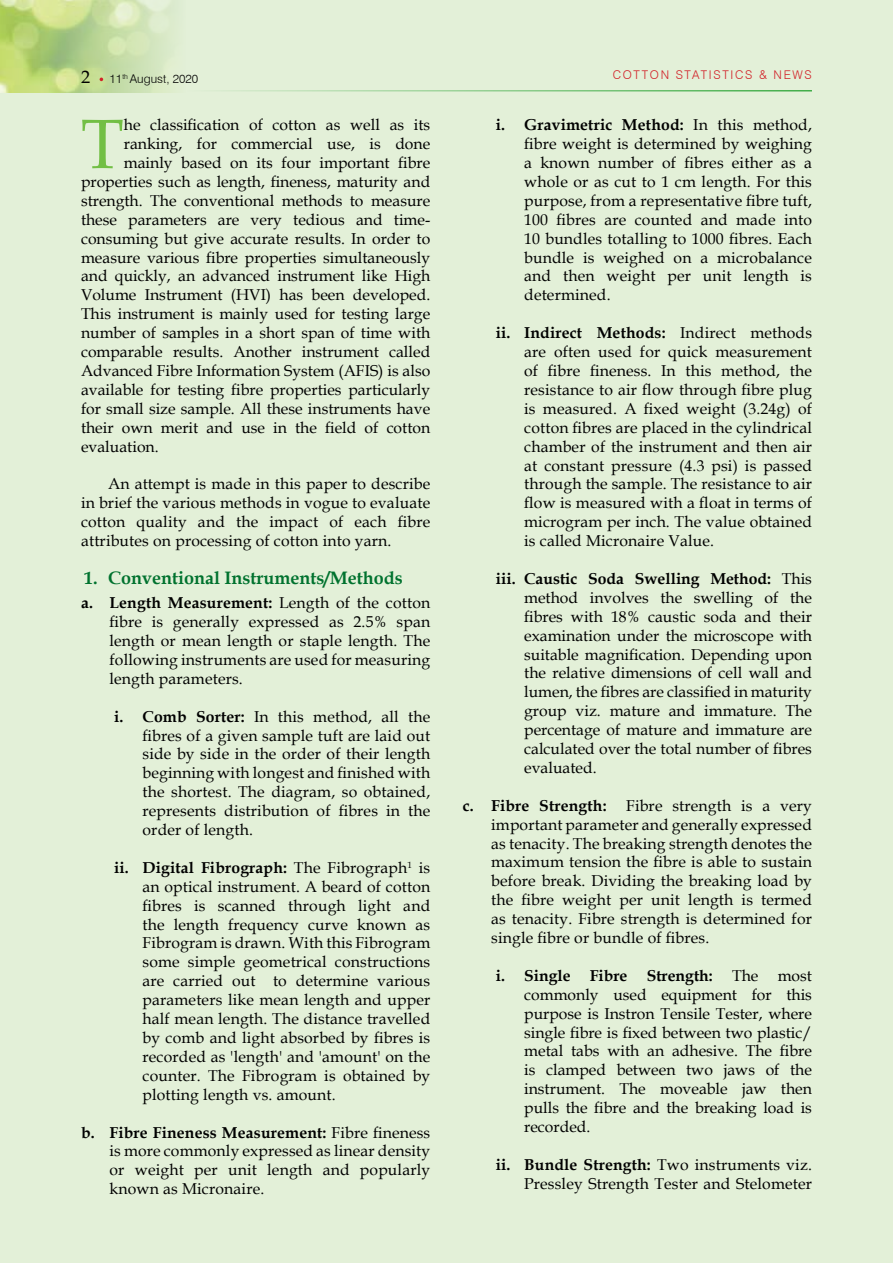
<style>
.page{position:relative;width:893px;height:1263px;background:#e3f0d8}
.page>*{position:absolute;margin:0;border:0;box-sizing:border-box;transform-origin:0 0}
.t1{font:69.9px "Book Antiqua";color:#72bf44}
.t2{font:700 18px "Book Antiqua";color:#00722e}
.t3{font:18px "Book Antiqua";color:#000}
.t4{font:15.75px/18.9px "Book Antiqua";color:#000;text-align:justify}
.t5{font:300 12px "Swiss 721 BT";letter-spacing:.14em;color:#d2232a}
.t6{font:300 12px "Swiss 721 BT";color:#000}
.s1{font-weight:700}
</style>
<div class="page">
<img style="left:0;top:0;width:175px;height:93px">
<hr style="left:186px;top:90px;width:626px;height:2px;background:#41ad49">
<p class="t3" style="left:81px;top:64px;width:10px">2</p>
<p class="t5" style="left:613px;top:67px;width:132px">COTTON STATISTICS</p>
<p class="t5" style="left:759px;top:67px;width:53px">&amp; N EWS</p>
<p class="t6" style="left:110px;top:71px;width:90px">11<sup>TH</sup> AUGUST, 2020</p>
<h1 class="t1" style="left:81px;top:96px;width:44px">T</h1>
<p class="t4" style="left:124px;top:115px;width:308px">he classification of cotton as well as its</p>
<p class="t4" style="left:524px;top:115px;width:289px;text-indent:-29px"><span class="s1">i. Gravimetric Method:</span> In this method, fibre weight is determined by weighing a known number of fibres either as a whole or as cut to 1 cm length. For this purpose, from a representative fibre tuft, 100 fibres are counted and made into 10 bundles totalling to 1000 fibres. Each bundle is weighed on a microbalance and then weight per unit length is determined.</p>
<p class="t4" style="left:524px;top:323px;width:289px;text-indent:-29px"><span class="s1">ii. Indirect Methods:</span> Indirect methods are often used for quick measurement of fibre fineness. In this method, the resistance to air flow through fibre plug is measured. A fixed weight (3.24g) of cotton fibres are placed in the cylindrical chamber of the instrument and then air at constant pressure (4.3 psi) is passed through the sample. The resistance to air flow is measured with a float in terms of microgram per inch. The value obtained is called Micronaire Value.</p>
<p class="t4" style="left:524px;top:569px;width:289px;text-indent:-28px"><span class="s1">iii. Caustic Soda Swelling Method:</span> This method involves the swelling of the fibres with 18% caustic soda and their examination under the microscope with suitable magnification. Depending upon the relative dimensions of cell wall and lumen, the fibres are classified in maturity group viz. mature and immature. The percentage of mature and immature are calculated over the total number of fibres evaluated.</p>
<p class="t4" style="left:491px;top:795px;width:322px;text-indent:-29px"><span class="s1">c. Fibre Strength:</span> Fibre strength is a very important parameter and generally expressed as tenacity. The breaking strength denotes the maximum tension the fibre is able to sustain before break. Dividing the breaking load by the fibre weight per unit length is termed as tenacity. Fibre strength is determined for single fibre or bundle of fibres.</p>
<p class="t4" style="left:524px;top:966px;width:289px;text-indent:-29px"><span class="s1">i. Single Fibre Strength:</span> The most commonly used equipment for this purpose is Instron Tensile Tester, where single fibre is fixed between two plastic/ metal tabs with an adhesive. The fibre is clamped between two jaws of the instrument. The moveable jaw then pulls the fibre and the breaking load is recorded.</p>
<p class="t4" style="left:496px;top:1155px;width:318px;text-align:right"><span class="s1">ii. Bundle Strength:</span> Two instruments viz.<br>Pressley Strength Tester and Stelometer</p>
<p class="t4" style="left:124px;top:134px;width:308px">ranking, for commercial use, is done</p>
<p class="t4" style="left:124px;top:153px;width:308px">mainly based on its four important fibre</p>
<p class="t4" style="left:81px;top:172px;width:351px">properties such as length, fineness, maturity and</p>
<p class="t4" style="left:81px;top:191px;width:351px">strength. The conventional methods to measure</p>
<p class="t4" style="left:81px;top:210px;width:351px">these parameters are very tedious and time-</p>
<p class="t4" style="left:81px;top:228px;width:351px">consuming but give accurate results. In order to</p>
<p class="t4" style="left:81px;top:247px;width:351px">measure various fibre properties simultaneously</p>
<p class="t4" style="left:81px;top:266px;width:351px">and quickly, an advanced instrument like High</p>
<p class="t4" style="left:81px;top:285px;width:351px">Volume Instrument (HVI) has been developed.</p>
<p class="t4" style="left:81px;top:304px;width:351px">This instrument is mainly used for testing large</p>
<p class="t4" style="left:81px;top:323px;width:351px">number of samples in a short span of time with</p>
<p class="t4" style="left:81px;top:342px;width:351px">comparable results. Another instrument called</p>
<p class="t4" style="left:81px;top:361px;width:351px">Advanced Fibre Information System (AFIS) is also</p>
<p class="t4" style="left:81px;top:380px;width:351px">available for testing fibre properties particularly</p>
<p class="t4" style="left:81px;top:399px;width:351px">for small size sample. All these instruments have</p>
<p class="t4" style="left:81px;top:417px;width:351px">their own merit and use in the field of cotton</p>
<p class="t4" style="left:81px;top:436px;width:79px">evaluation.</p>
<p class="t4" style="left:81px;top:474px;width:351px;text-indent:27px">An attempt is made in this paper to describe in brief the various methods in vogue to evaluate cotton quality and the impact of each fibre attributes on processing of cotton into yarn.</p>
<p class="t2" style="left:84px;top:565px;width:320px">1. Conventional Instruments/Methods</p>
<p class="t4" style="left:110px;top:593px;width:322px;text-indent:-29px"><span class="s1">a. Length Measurement:</span> Length of the cotton fibre is generally expressed as 2.5% span length or mean length or staple length. The following instruments are used for measuring length parameters.</p>
<p class="t4" style="left:143px;top:706px;width:289px;text-indent:-29px"><span class="s1">i. Comb Sorter:</span> In this method, all the fibres of a given sample tuft are laid out side by side in the order of their length beginning with longest and finished with the shortest. The diagram, so obtained, represents distribution of fibres in the order of length.</p>
<p class="t4" style="left:143px;top:858px;width:289px;text-indent:-28px"><span class="s1">ii. Digital Fibrograph:</span> The Fibrograph<sup>1</sup> is an optical instrument. A beard of cotton fibres is scanned through light and the length frequency curve known as Fibrogram is drawn. With this Fibrogram some simple geometrical constructions are carried out to determine various parameters like mean length and upper half mean length. The distance travelled by comb and light absorbed by fibres is recorded as 'length' and 'amount' on the counter. The Fibrogram is obtained by plotting length vs. amount.</p>
<p class="t4" style="left:110px;top:1122px;width:322px;text-indent:-29px"><span class="s1">b. Fibre Fineness Measurement:</span> Fibre fineness is more commonly expressed as linear density or weight per unit length and popularly known as Micronaire.</p>
</div>
